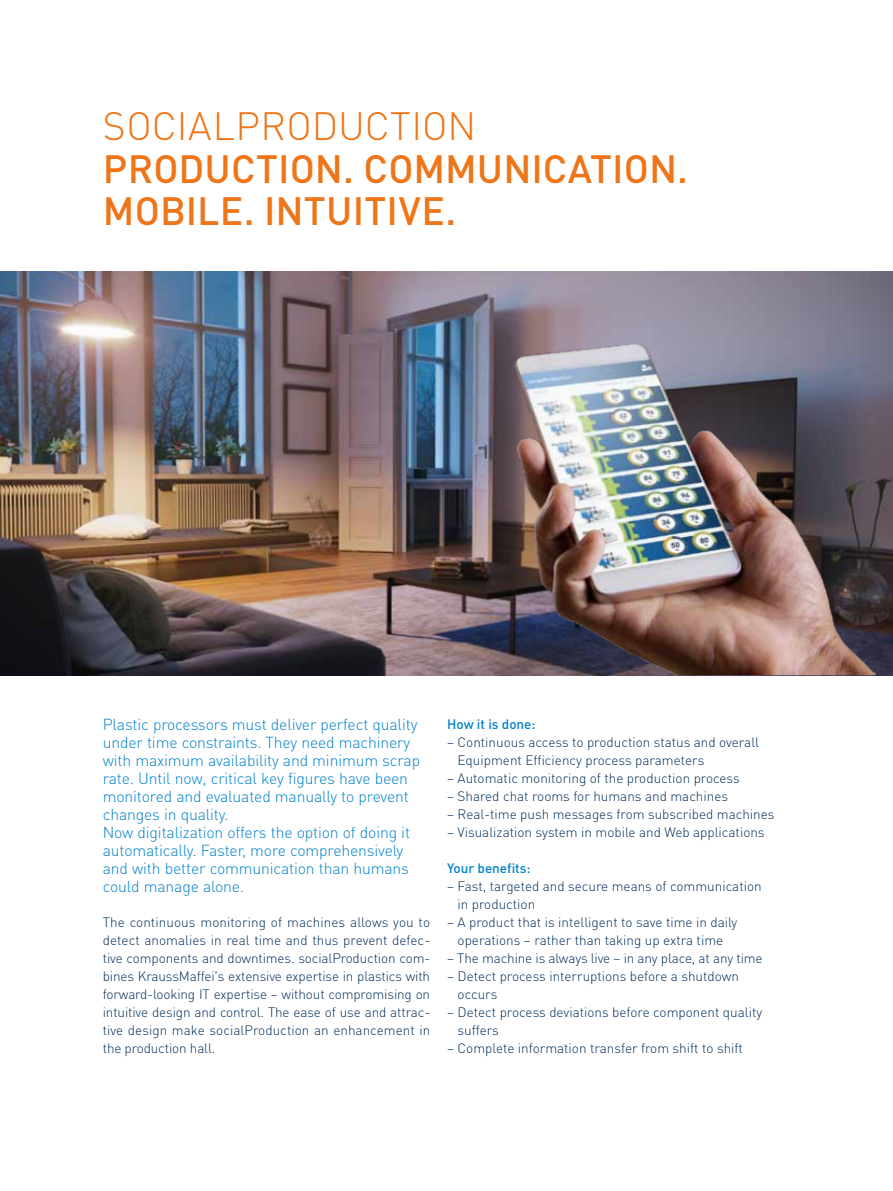
<style>
.page{position:relative;width:893px;height:1191px;background:#fff}
.page>*{position:absolute;margin:0;border:0;box-sizing:border-box;transform-origin:0 0}
.t1{font:500 39px/42px "DIN Pro";color:#ee7518}
.t2{font:300 39px "DIN Pro";letter-spacing:.005em;color:#ee7518}
.t3{font:300 15.75px/18px "DIN Pro";letter-spacing:-.01em;color:#0081c9}
.t4{font:300 13.5px/18px "DIN Pro";color:#002c58}
.t5{font:500 13.5px "DIN Pro";color:#0081c9}
</style>
<div class="page">
<img style="left:0;top:271px;width:893px;height:404px">
<img style="left:479px;top:302px;width:414px;height:373px">
<h1 class="t2" style="left:103px;top:100px;width:375px">SOCIALPRODUCTION</h1>
<h1 class="t1" style="left:103px;top:146px;width:587px">PRODUCTION. COMMUNICATION.<br>MOBILE. INTUITIVE.</h1>
<p class="t3" style="left:103px;top:714px;width:319px">Plastic processors must deliver perfect quality under time constraints. They need machinery with maximum availability and minimum scrap rate. Until now, critical key figures have been monitored and evaluated manually to prevent changes in quality.<br>Now digitalization offers the option of doing it automatically. Faster, more comprehensively and with better communication than humans could manage alone.</p>
<p class="t4" style="left:103px;top:912px;width:329px;text-align:justify">The continuous monitoring of machines allows you to detect anomalies in real time and thus prevent defec&shy;tive components and downtimes. socialProduction com&shy;bines KraussMaffei's extensive expertise in plastics with forward-looking IT expertise – without compromising on intuitive design and control. The ease of use and attrac&shy;tive design make socialProduction an enhancement in the production hall.</p>
<p class="t5" style="left:447px;top:714px;width:90px">How it is done:</p>
<p class="t4" style="left:458px;top:732px;width:303px;text-indent:-10px">– Continuous access to production status and overall<br>Equipment Efficiency process parameters</p>
<p class="t4" style="left:447px;top:768px;width:294px">– Automatic monitoring of the production process</p>
<p class="t4" style="left:447px;top:786px;width:282px">– Shared chat rooms for humans and machines</p>
<p class="t4" style="left:447px;top:804px;width:329px">– Real-time push messages from subscribed machines</p>
<p class="t4" style="left:447px;top:822px;width:319px">– Visualization system in mobile and Web applications</p>
<p class="t5" style="left:447px;top:858px;width:85px">Your benefits:</p>
<p class="t4" style="left:458px;top:876px;width:306px;text-indent:-10px">– Fast, targeted and secure means of communication in production</p>
<p class="t4" style="left:447px;top:912px;width:292px;text-align:center">– A product that is intelligent to save time in daily operations – rather than taking up extra time</p>
<p class="t4" style="left:447px;top:948px;width:317px">– The machine is always live – in any place, at any time</p>
<p class="t4" style="left:458px;top:966px;width:283px;text-indent:-10px">– Detect process interruptions before a shutdown occurs</p>
<p class="t4" style="left:458px;top:1002px;width:306px;text-indent:-10px">– Detect process deviations before component quality suffers</p>
<p class="t4" style="left:447px;top:1038px;width:297px">– Complete information transfer from shift to shift</p>
</div>
